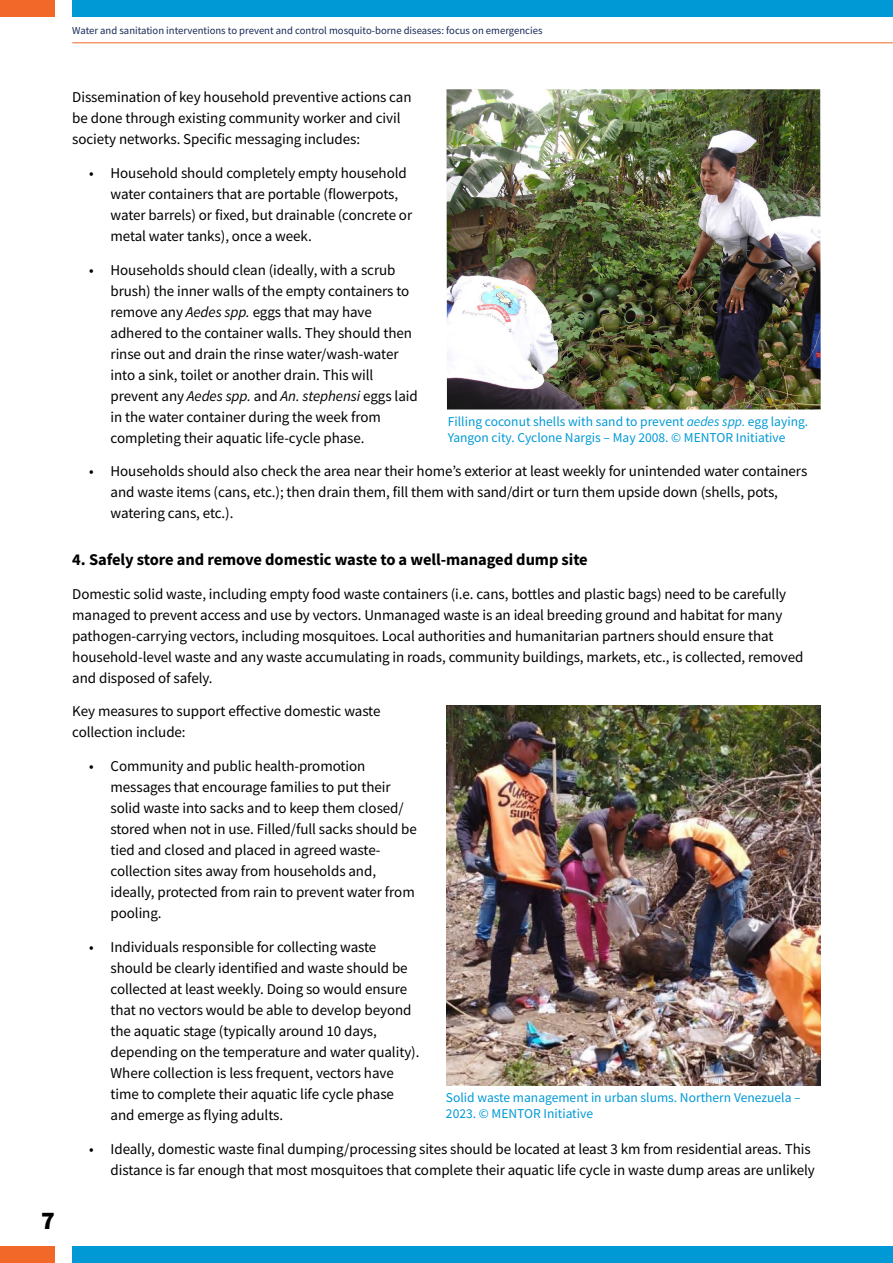
<style>
.page{position:relative;width:893px;height:1263px;background:#fff}
.page>*{position:absolute;margin:0;border:0;box-sizing:border-box;transform-origin:0 0}
.t1{font:900 25.5px "Source Sans Pro";color:#000}
.t2{font:700 16.5px "Source Sans Pro";letter-spacing:-.005em;color:#000}
.t3{font:15px/21px "Source Sans Pro";letter-spacing:-.005em;color:#000}
.t4{font:13.5px/16.2px "Source Sans Pro";color:#0099d6}
.t5{font:10.65px "Source Sans Pro";color:#182957}
.s1{font-style:italic}
</style>
<div class="page">
<div style="left:40px;top:0;width:14px;height:17px;background:#f26829"></div>
<div style="left:40px;top:1246px;width:14px;height:17px;background:#f26829"></div>
<div style="left:0;top:0;width:40px;height:17px;background:#f26829"></div>
<div style="left:0;top:1246px;width:40px;height:17px;background:#f26829"></div>
<div style="left:72px;top:0;width:821px;height:17px;background:#0099d6"></div>
<div style="left:72px;top:1246px;width:821px;height:17px;background:#0099d6"></div>
<hr style="left:72px;top:42px;width:821px;height:1px;background:#f26829">
<img style="left:446px;top:89px;width:375px;height:320px">
<img style="left:446px;top:706px;width:375px;height:379px">
<p class="t5" style="left:72px;top:23px;width:472px">Water and sanitation interventions to prevent and control mosquito-borne diseases: focus on emergencies</p>
<h1 class="t1" style="left:41px;top:1203px;width:15px">7</h1>
<p class="t3" style="left:72px;top:86px;width:341px">Dissemination of key household preventive actions can be done through existing community worker and civil society networks. Specific messaging includes:</p>
<p class="t3" style="left:111px;top:162px;width:303px;text-indent:-21px">• Household should completely empty household water containers that are portable (flowerpots, water barrels) or fixed, but drainable (concrete or metal water tanks), once a week.</p>
<p class="t3" style="left:111px;top:259px;width:309px;text-indent:-21px">• Households should clean (ideally, with a scrub brush) the inner walls of the empty containers to remove any <span class="s1">Aedes spp.</span> eggs that may have adhered to the container walls. They should then rinse out and drain the rinse water/wash-water into a sink, toilet or another drain. This will prevent any <span class="s1">Aedes spp.</span> and <span class="s1">An. stephensi</span> eggs laid in the water container during the week from completing their aquatic life-cycle phase.</p>
<p class="t3" style="left:111px;top:461px;width:698px;text-indent:-21px">• Households should also check the area near their home’s exterior at least weekly for unintended water containers and waste items (cans, etc.); then drain them, fill them with sand/dirt or turn them upside down (shells, pots, watering cans, etc.).</p>
<p class="t2" style="left:72px;top:548px;width:517px">4. Safely store and remove domestic waste to a well-managed dump site</p>
<p class="t3" style="left:72px;top:583px;width:733px">Domestic solid waste, including empty food waste containers (i.e. cans, bottles and plastic bags) need to be carefully managed to prevent access and use by vectors. Unmanaged waste is an ideal breeding ground and habitat for many pathogen-carrying vectors, including mosquitoes. Local authorities and humanitarian partners should ensure that household-level waste and any waste accumulating in roads, community buildings, markets, etc., is collected, removed and disposed of safely.</p>
<p class="t3" style="left:72px;top:701px;width:310px">Key measures to support effective domestic waste collection include:</p>
<p class="t3" style="left:111px;top:756px;width:308px;text-indent:-21px">• Community and public health-promotion messages that encourage families to put their solid waste into sacks and to keep them closed/ stored when not in use. Filled/full sacks should be tied and closed and placed in agreed waste&shy;collection sites away from households and, ideally, protected from rain to prevent water from pooling.</p>
<p class="t3" style="left:111px;top:936px;width:310px;text-indent:-21px">• Individuals responsible for collecting waste should be clearly identified and waste should be collected at least weekly. Doing so would ensure that no vectors would be able to develop beyond the aquatic stage (typically around 10 days, depending on the temperature and water quality).<br>Where collection is less frequent, vectors have time to complete their aquatic life cycle phase and emerge as flying adults.</p>
<p class="t3" style="left:89px;top:1138px;width:727px;text-align:right">• Ideally, domestic waste final dumping/processing sites should be located at least 3 km from residential areas. This distance is far enough that most mosquitoes that complete their aquatic life cycle in waste dump areas are unlikely</p>
<p class="t4" style="left:448px;top:413px;width:362px">Filling coconut shells with sand to prevent <span class="s1">aedes spp.</span> egg laying.<br>Yangon city. Cyclone Nargis – May 2008. © MENTOR Initiative</p>
<p class="t4" style="left:446px;top:1089px;width:356px">Solid waste management in urban slums. Northern Venezuela –<br>2023. © MENTOR Initiative</p>
</div>
